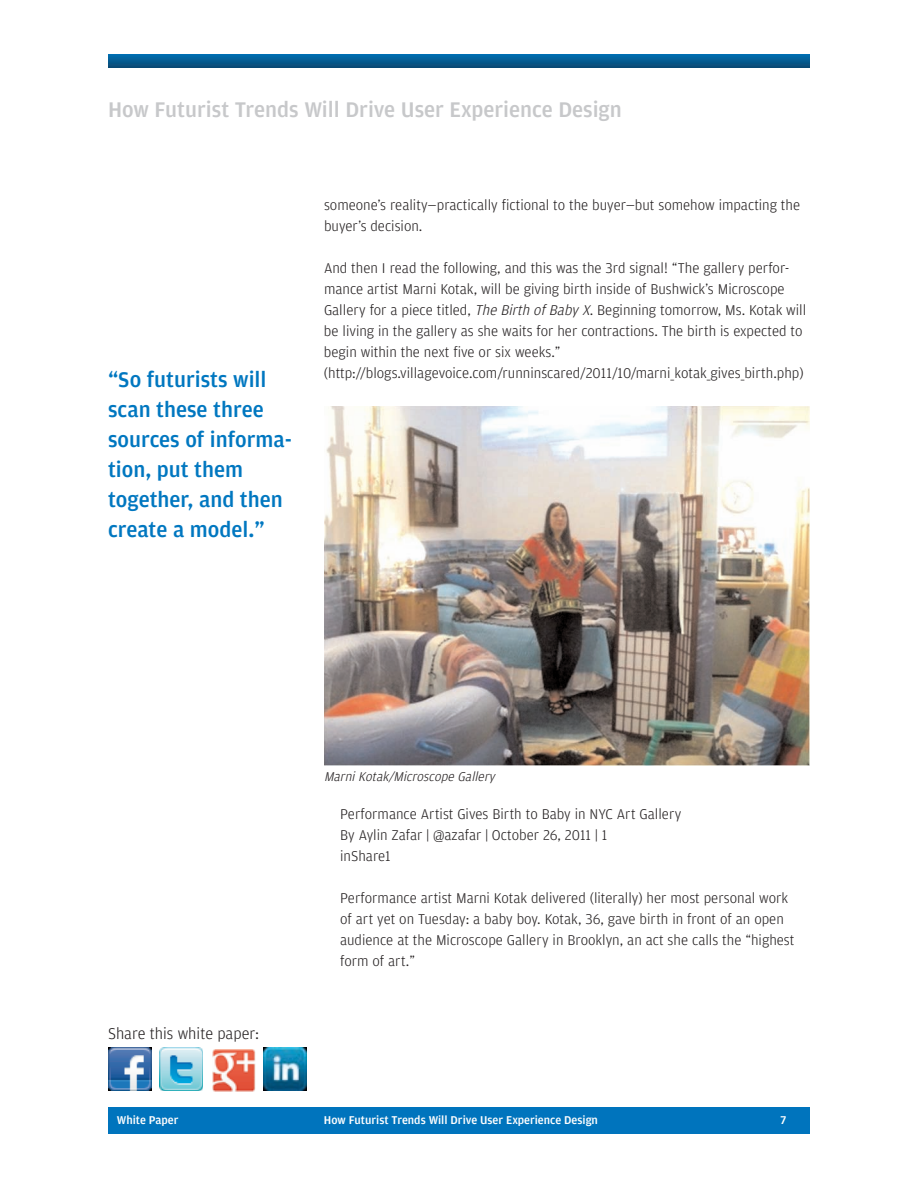
<style>
.page{position:relative;width:918px;height:1188px;background:#fff}
.page>*{position:absolute;margin:0;border:0;box-sizing:border-box;transform-origin:0 0}
.t1{font:500 22.5px/30px "Amplitude";color:#0077c0}
.t2{font:500 22.5px "Amplitude";color:#c7c8ca}
.t3{font:300 16.5px "Amplitude";color:#231f20}
.t4{font:300 15px/21px "Amplitude";color:#231f20}
.t5{font:italic 300 13.5px "Amplitude";color:#231f20}
.t6{font:500 12px "Amplitude";color:#fff}
.s1{font-style:italic}
</style>
<div class="page">
<svg style="left:108px;top:54px;width:702px;height:14px;background:#045b91"></svg>
<div style="left:108px;top:1107px;width:702px;height:27px;background:#0074bd"></div>
<svg style="left:151px;top:1048px;width:1px;height:43px"></svg>
<img style="left:108px;top:1048px;width:43px;height:43px">
<img style="left:160px;top:1048px;width:43px;height:43px">
<img style="left:264px;top:1048px;width:43px;height:43px">
<div style="left:212px;top:1048px;width:45px;height:43px;background:#f7f4f0"></div>
<img style="left:212px;top:1049px;width:43px;height:42px">
<img style="left:324px;top:406px;width:485px;height:360px">
<h1 class="t2" style="left:108px;top:96px;width:515px">How Futurist Trends Will Drive User Experience Design</h1>
<h1 class="t1" style="left:108px;top:364px;width:185px">“So futurists will scan these three sources of informa&shy;tion, put them together, and then create a model.”</h1>
<p class="t4" style="left:324px;top:194px;width:478px">someone’s reality—practically fictional to the buyer—but somehow impacting the buyer’s decision.</p>
<p class="t4" style="left:324px;top:257px;width:484px">And then I read the following, and this was the 3rd signal! “The gallery perfor&shy;mance artist Marni Kotak, will be giving birth inside of Bushwick’s Microscope Gallery for a piece titled, <span class="s1">TheBirthof Baby X</span>. Beginning tomorrow, Ms. Kotak will be living in the gallery as she waits for her contractions. The birth is expected to begin within the next five or six weeks.” (http://blogs.villagevoice.com/runninscared/2011/10/marni_kotak_gives_birth.php)</p>
<p class="t3" style="left:108px;top:1024px;width:153px">Share this white paper:</p>
<p class="t5" style="left:324px;top:769px;width:172px">Marni Kotak/Microscope Gallery</p>
<p class="t4" style="left:340px;top:803px;width:343px">Performance Artist Gives Birth to Baby in NYC Art Gallery<br>By Aylin Zafar | @azafar | October 26, 2011 | 1<br>inShare1</p>
<p class="t4" style="left:340px;top:887px;width:456px">Performance artist Marni Kotak delivered (literally) her most personal work of art yet on Tuesday: a baby boy. Kotak, 36, gave birth in front of an open audience at the Microscope Gallery in Brooklyn, an act she calls the “highest form of art.”</p>
<p class="t6" style="left:117px;top:1113px;width:63px">White Paper</p>
<p class="t6" style="left:324px;top:1113px;width:276px">How Futurist Trends Will Drive User Experience Design</p>
<p class="t6" style="left:781px;top:1113px;width:7px">7</p>
</div>
